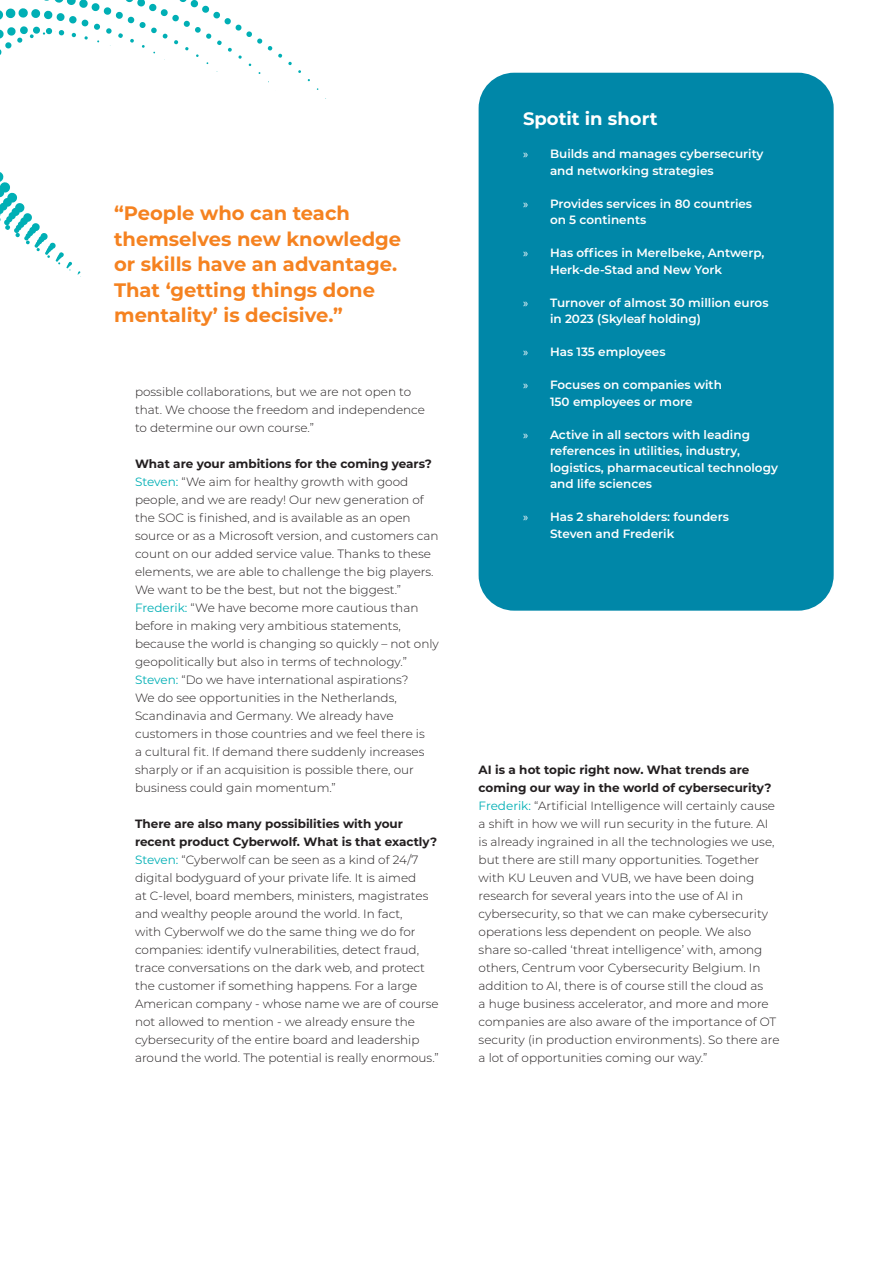
<style>
.page{position:relative;width:893px;height:1263px;background:#fff}
.page>*{position:absolute;margin:0;border:0;box-sizing:border-box;transform-origin:0 0}
.t1{font:700 19.5px/25.5px "Montserrat";color:#f58220}
.t2{font:700 18px "Montserrat";color:#fff}
.t3{font:300 12px/18px "Montserrat";color:#231f20}
.t4{font:600 12px/16.5px "Montserrat";color:#fff}
.t5{font:700 12px/18px "Montserrat";color:#231f20}
.s1{font-weight:400;color:#00afb5}
.s2{font-family:"Myriad Pro";font-weight:400}
</style>
<div class="page">
<div style="left:479px;top:73px;width:355px;height:538px;background:#0087a8;border-radius:35px"></div>
<svg style="left:288px;top:62px;width:4px;height:3px"></svg>
<svg style="left:0;top:172px;width:72px;height:99px"></svg>
<svg style="left:0;top:0;width:282px;height:74px"></svg>
<p class="t1" style="left:114px;top:200px;width:289px">“People who can teach themselves new knowledge or skills have an advantage.<br>That ‘getting things done mentality’ is decisive.”</p>
<p class="t3" style="left:135px;top:382px;width:291px">possible collaborations, but we are not open to that. We choose the freedom and independence to determine our own course.”</p>
<p class="t5" style="left:135px;top:454px;width:298px">What are your ambitions for the coming years?</p>
<p class="t3" style="left:135px;top:472px;width:305px"><span class="s1">Steven:</span> “We aim for healthy growth with good people, and we are ready! Our new generation of the SOC is finished, and is available as an open source or as a Microsoft version, and customers can count on our added service value. Thanks to these elements, we are able to challenge the big players.<br>We want to be the best, but not the biggest.”</p>
<p class="t3" style="left:135px;top:598px;width:305px"><span class="s1">Frederik:</span> “We have become more cautious than before in making very ambitious statements, because the world is changing so quickly – not only geopolitically but also in terms of technology.”</p>
<p class="t3" style="left:135px;top:670px;width:291px"><span class="s1">Steven:</span> “Do we have international aspirations?<br>We do see opportunities in the Netherlands, Scandinavia and Germany. We already have customers in those countries and we feel there is a cultural fit. If demand there suddenly increases sharply or if an acquisition is possible there, our business could gain momentum.”</p>
<p class="t5" style="left:135px;top:814px;width:304px">There are also many possibilities with your recent product Cyberwolf. What is that exactly?</p>
<p class="t3" style="left:135px;top:850px;width:305px"><span class="s1">Steven:</span> “Cyberwolf can be seen as a kind of 24/7 digital bodyguard of your private life. It is aimed<br>at C-level, board members, ministers, magistrates and wealthy people around the world. In fact,<br>with Cyberwolf we do the same thing we do for companies: identify vulnerabilities, detect fraud, trace conversations on the dark web, and protect the customer if something happens. For a large American company - whose name we are of course not allowed to mention - we already ensure the cybersecurity of the entire board and leadership around the world. The potential is really enormous.”</p>
<p class="t2" style="left:523px;top:106px;width:136px">Spotit in short</p>
<p class="t4" style="left:550px;top:145px;width:215px;text-indent:-27px"><span class="s2">»</span> Builds and manages cybersecurity and networking strategies</p>
<p class="t4" style="left:550px;top:195px;width:204px;text-indent:-27px"><span class="s2">»</span> Provides services in 80 countries on 5 continents</p>
<p class="t4" style="left:550px;top:244px;width:216px;text-indent:-27px"><span class="s2">»</span> Has offices in Merelbeke, Antwerp,<br>Herk-de-Stad and New York</p>
<p class="t4" style="left:550px;top:294px;width:220px;text-indent:-27px"><span class="s2">»</span> Turnover of almost 30 million euros in 2023 (Skyleaf holding)</p>
<p class="t4" style="left:523px;top:343px;width:144px"><span class="s2">»</span> Has 135 employees</p>
<p class="t4" style="left:523px;top:376px;width:200px;text-align:center"><span class="s2">»</span> Focuses on companies with<br>150 employees or more</p>
<p class="t4" style="left:550px;top:426px;width:229px;text-indent:-27px"><span class="s2">»</span> Active in all sectors with leading references in utilities, industry, logistics, pharmaceutical technology and life sciences</p>
<p class="t4" style="left:550px;top:508px;width:180px;text-indent:-27px"><span class="s2">»</span> Has 2 shareholders: founders<br>Steven and Frederik</p>
<p class="t5" style="left:479px;top:760px;width:294px">AI is a hot topic right now. What trends are coming our way in the world of cybersecurity?</p>
<p class="t3" style="left:479px;top:796px;width:302px"><span class="s1">Frederik:</span> “Artificial Intelligence will certainly cause a shift in how we will run security in the future. AI is already ingrained in all the technologies we use, but there are still many opportunities. Together with KU Leuven and VUB, we have been doing research for several years into the use of AI in cybersecurity, so that we can make cybersecurity operations less dependent on people. We also share so-called ‘threat intelligence’ with, among others, Centrum voor Cybersecurity Belgium. In addition to AI, there is of course still the cloud as<br>a huge business accelerator, and more and more companies are also aware of the importance of OT security (in production environments). So there are a lot of opportunities coming our way.”</p>
</div>
